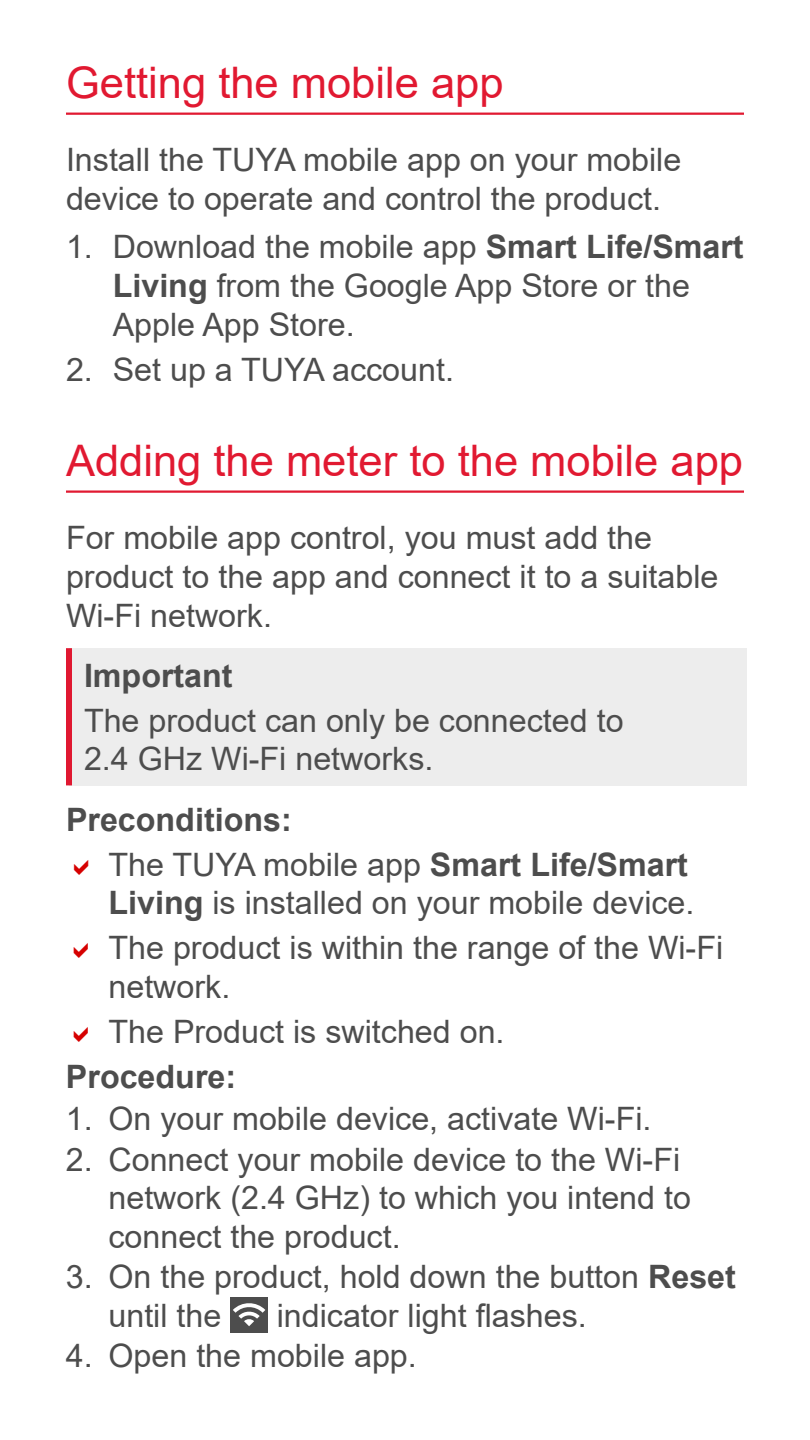
<style>
.page{position:relative;width:810px;height:1440px;background:#fff}
.page>*{position:absolute;margin:0;border:0;box-sizing:border-box;transform-origin:0 0}
.t1{font:43.5px "Arial";color:#e11931}
.t2{font:32.25px/38.7px "Arial";color:#4d4d4d}
.t3{font:700 32.25px/45.1px "Arial";color:#4d4d4d}
.s1{font-weight:700}
.s2{font-weight:400}
</style>
<div class="page">
<hr style="left:66px;top:113px;width:678px;height:2px;background:#e11931">
<hr style="left:66px;top:490px;width:678px;height:3px;background:#e11931">
<div style="left:69px;top:648px;width:677px;height:137px;background:#ededed"></div>
<div style="left:66px;top:648px;width:6px;height:137px;background:#e01831"></div>
<div style="left:230px;top:1297px;width:38px;height:35px;background:#4d4d4d"></div>
<svg style="left:233px;top:1303px;width:32px;height:23px"></svg>
<h1 class="t1" style="left:66px;top:52px;width:439px">Getting the mobile app</h1>
<p class="t2" style="left:66px;top:141px;width:617px">Install the TUYA mobile app on your mobile device to operate and control the product.</p>
<p class="t2" style="left:113px;top:228px;width:632px;text-indent:-47px">1. Download the mobile app <span class="s1">Smart Life/Smart<br>Living</span> from the Google App Store or the<br>Apple App Store.</p>
<p class="t2" style="left:66px;top:350px;width:389px">2. Set up a TUYA account.</p>
<h1 class="t1" style="left:66px;top:430px;width:679px">Adding the meter to the mobile app</h1>
<p class="t2" style="left:66px;top:519px;width:654px">For mobile app control, you must add the product to the app and connect it to a suitable<br>Wi-Fi network.</p>
<p class="t3" style="left:84px;top:653px;width:150px">Important</p>
<p class="t2" style="left:84px;top:701px;width:541px">The product can only be connected to<br>2.4 GHz Wi-Fi networks.</p>
<p class="t3" style="left:109px;top:797px;width:581px;text-indent:-43px">Preconditions:<br><span class="s2">The TUYA mobile app</span> Smart Life/Smart</p>
<p class="t2" style="left:108px;top:880px;width:616px;line-height:45.1px"><span class="s1">Living</span> is installed on your mobile device.<br>The product is within the range of the Wi-Fi</p>
<p class="t2" style="left:108px;top:964px;width:398px;line-height:45.1px">network.<br>The Product is switched on.</p>
<p class="t3" style="left:66px;top:1055px;width:172px">Procedure:</p>
<p class="t2" style="left:66px;top:1099px;width:587px">1. On your mobile device, activate Wi-Fi.</p>
<p class="t2" style="left:108px;top:1140px;width:584px;text-indent:-43px">2. Connect your mobile device to the Wi-Fi network (2.4 GHz) to which you intend to connect the product.</p>
<p class="t2" style="left:108px;top:1257px;width:629px;text-indent:-43px">3. On the product, hold down the button <span class="s1">Reset </span>until the</p>
<p class="t2" style="left:277px;top:1296px;width:312px">indicator light flashes.</p>
<p class="t2" style="left:66px;top:1337px;width:352px">4. Open the mobile app.</p>
</div>
